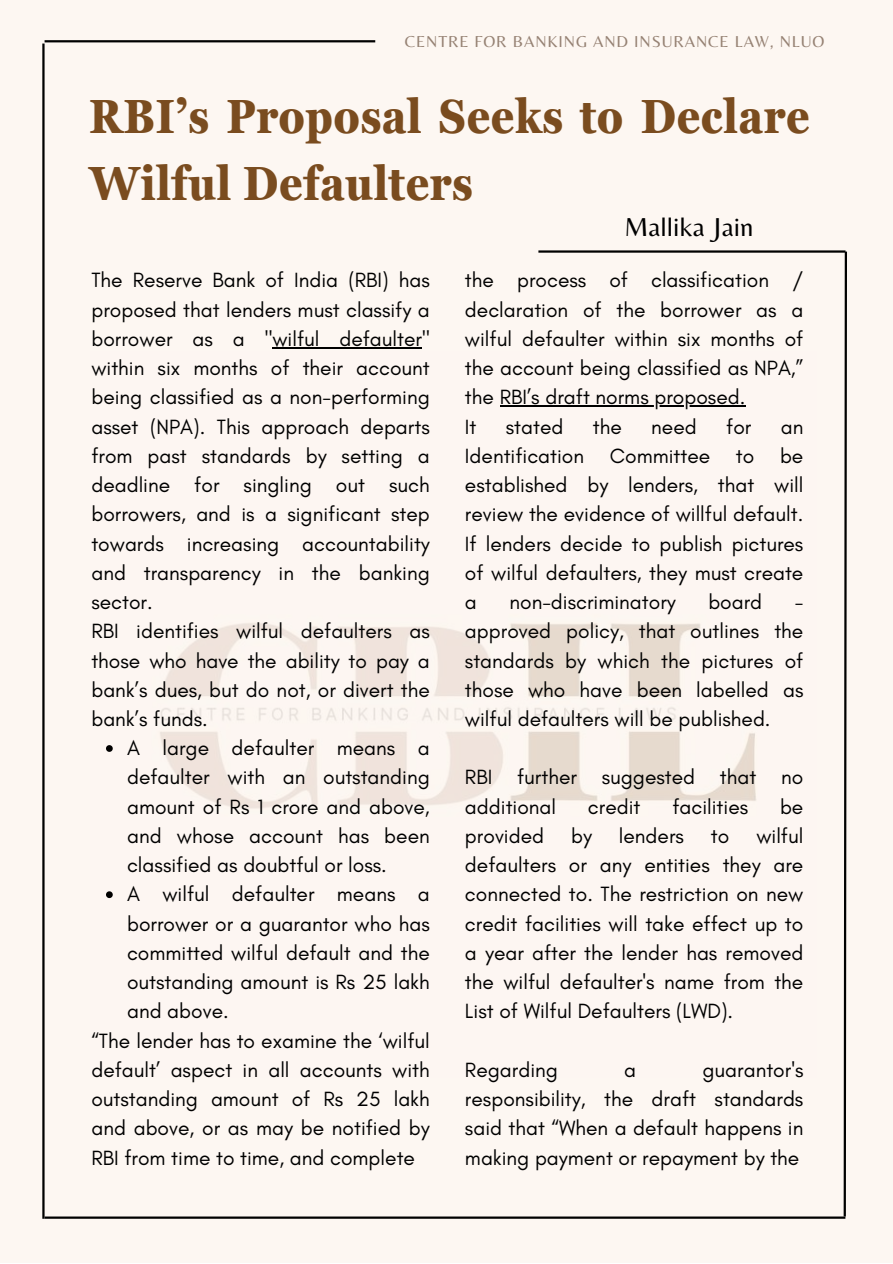
<style>
.page{position:relative;width:893px;height:1264px;background:#fff}
.page>*{position:absolute;margin:0;border:0;box-sizing:border-box;transform-origin:0 0}
.t1{font:700 condensed 48px/66.3px "Georgia Pro";color:#7a4c1f}
.t2{font:27px "Belleza";color:#000}
.t3{font:21px/29.2px "Glacial Indifference";color:#000;text-align:justify}
.t4{font:16.5px "Belleza";letter-spacing:.055em;color:#968274}
</style>
<div class="page">
<div style="left:0;top:0;width:892px;height:1262px;background:#fdf7f2"></div>
<svg style="left:843px;top:250px;width:4px;height:968px"></svg>
<hr style="left:42px;top:44px;width:3px;height:1174px;background:#000">
<hr style="left:45px;top:40px;width:330px;height:2px;background:#000">
<hr style="left:45px;top:1216px;width:800px;height:2px;background:#000">
<hr style="left:538px;top:250px;width:307px;height:3px;background:#000">
<img style="left:109px;top:405px;width:647px;height:494px">
<svg style="left:106px;top:745px;width:7px;height:7px"></svg>
<svg style="left:106px;top:891px;width:7px;height:7px"></svg>
<hr style="left:272px;top:347px;width:150px;height:1px;background:#000">
<hr style="left:499px;top:405px;width:246px;height:1px;background:#000">
<p class="t4" style="left:404px;top:32px;width:421px">CENTRE FOR BANKING AND INSURANCE LAW, NLUO</p>
<h1 class="t1" style="left:89px;top:83px;width:722px">RBI’s Proposal Seeks to Declare<br>Wilful Defaulters</h1>
<p class="t2" style="left:624px;top:211px;width:131px">Mallika Jain</p>
<p class="t3" style="left:465px;top:265px;width:340px;text-align:left">the process of classification / declaration of the borrower as a wilful defaulter within six months of the account being classified as NPA,” the RBI’s draft norms proposed.<br>It</p>
<p class="t3" style="left:91px;top:265px;width:340px;text-align:left">The Reserve Bank of India (RBI) has proposed that lenders must classify a borrower as a "wilful defaulter" within six months of their account being classified as a non-performing asset (NPA). This approach departs from past standards by setting a deadline for singling out such borrowers, and is a significant step towards increasing accountability and transparency in the banking sector.<br>RBI identifies wilful defaulters as those who have the ability to pay a bank’s dues, but do not, or divert the bank’s funds.</p>
<p class="t3" style="left:506px;top:411px;width:59px">stated</p>
<p class="t3" style="left:593px;top:411px;width:31px">the</p>
<p class="t3" style="left:651px;top:411px;width:47px">need</p>
<p class="t3" style="left:726px;top:411px;width:27px">for</p>
<p class="t3" style="left:465px;top:411px;width:340px;text-indent:316px">an Identification Committee to be established by lenders, that will review the evidence of willful default.<br>If lenders decide to publish pictures of wilful defaulters, they must create a</p>
<p class="t3" style="left:509px;top:587px;width:168px">non-discriminatory</p>
<p class="t3" style="left:708px;top:587px;width:55px">board</p>
<p class="t3" style="left:465px;top:587px;width:340px;text-indent:330px">- approved policy, that outlines the standards by which the pictures of those who have been labelled as wilful defaulters will be published.</p>
<p class="t3" style="left:465px;top:762px;width:340px">RBI further suggested that no additional</p>
<p class="t3" style="left:127px;top:733px;width:304px;text-align:left">A large defaulter means a defaulter with an outstanding amount of Rs 1 crore and above, and whose account has been classified as doubtful or loss.<br>A wilful defaulter means a borrower or a guarantor who has committed wilful default and the outstanding amount is Rs 25 lakh and above.</p>
<p class="t3" style="left:588px;top:791px;width:54px">credit</p>
<p class="t3" style="left:672px;top:791px;width:77px">facilities</p>
<p class="t3" style="left:780px;top:791px;width:25px">be</p>
<p class="t3" style="left:465px;top:821px;width:340px;text-indent:291px">wilful defaulters or any entities they are connected to. The restriction on new credit facilities will take effect up to a year after the lender has removed the wilful defaulter's name from the List of Wilful Defaulters (LWD).</p>
<p class="t3" style="left:465px;top:1054px;width:94px">Regarding</p>
<p class="t3" style="left:624px;top:1054px;width:13px">a</p>
<p class="t3" style="left:465px;top:821px;width:81px">provided</p>
<p class="t3" style="left:571px;top:821px;width:22px">by</p>
<p class="t3" style="left:619px;top:821px;width:67px">lenders</p>
<p class="t3" style="left:711px;top:821px;width:20px">to</p>
<p class="t3" style="left:91px;top:1025px;width:340px">“The lender has to examine the ‘wilful default’ aspect in all accounts with outstanding amount of Rs 25 lakh and above, or as may be notified by RBI from time to time, and complete</p>
<p class="t3" style="left:465px;top:1054px;width:340px;text-indent:237px">guarantor's responsibility, the draft standards said that “When a default happens in making payment or repayment by the</p>
</div>
